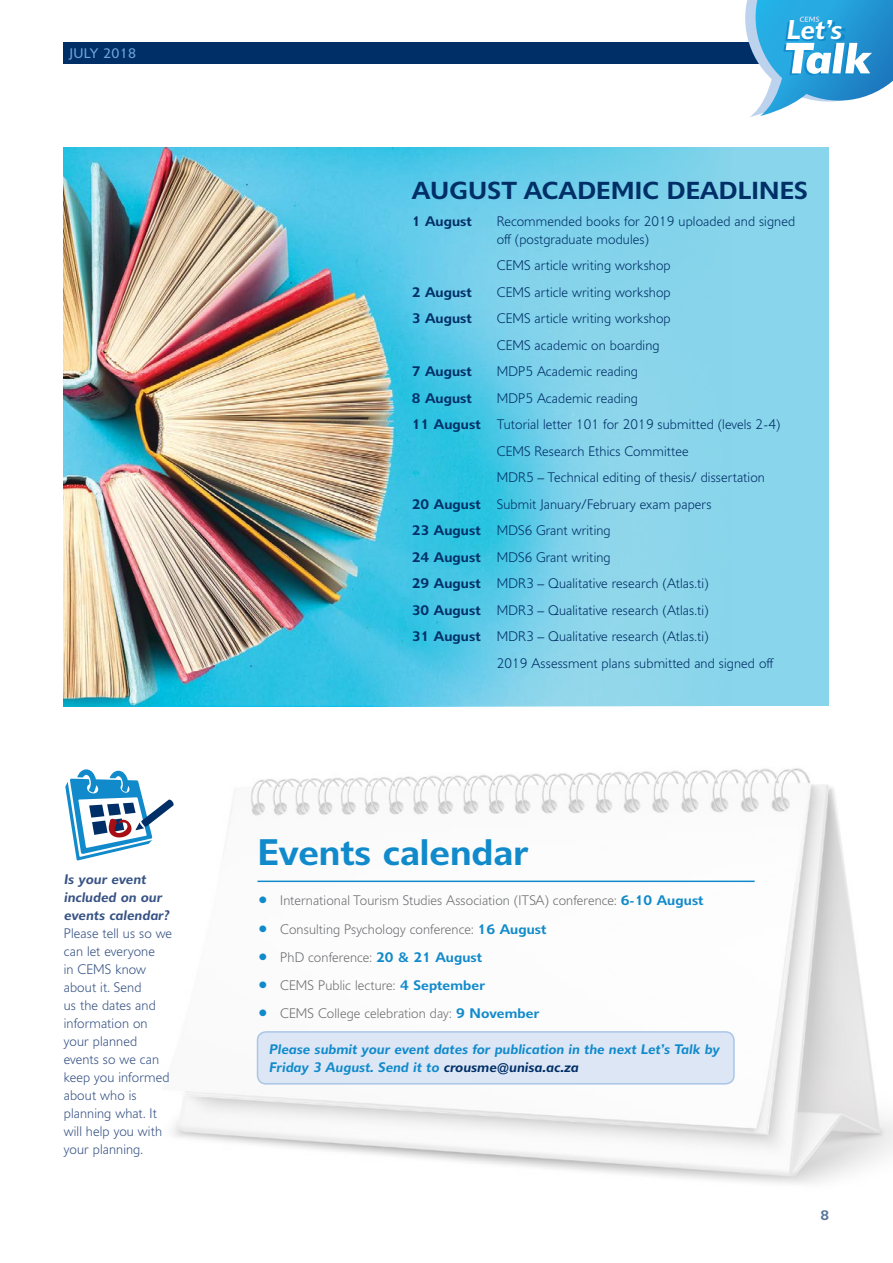
<style>
.page{position:relative;width:893px;height:1263px;background:#fff}
.page>*{position:absolute;margin:0;border:0;box-sizing:border-box;transform-origin:0 0}
.t1{font:600 36px "Delargo DT";color:#118acb}
.t2{font:italic 600 26.4px "Delargo DT";color:#fff}
.t3{font:600 24px "Delargo DT";letter-spacing:.01em;color:#002f67}
.t4{font:300 13.5px/18px "Delargo DT";letter-spacing:.01em;color:#002f67}
.t5{font:300 13.5px "Delargo DT";letter-spacing:.01em;color:#6d6e71}
.t6{font:300 13.5px/18px "Delargo DT";letter-spacing:.01em;color:#375385}
.t7{font:italic 600 13.5px/18px "Delargo DT";letter-spacing:.01em;color:#118acb}
.t8{font:italic 600 13.5px/18px "Delargo DT";letter-spacing:.01em;color:#375385}
.t9{font:600 13.5px "Delargo DT";letter-spacing:.01em;color:#002f67}
.t10{font:13.5px "Delargo DT";letter-spacing:.025em;color:#6da4d8}
.s1{font-weight:600}
.s2{color:#118acb}
.s3{font-weight:600;color:#118acb}
.s4{color:#002f67}
</style>
<div class="page">
<div style="left:64px;top:43px;width:765px;height:21px;background:#002f67"></div>
<svg style="left:738px;top:0;width:155px;height:117px"></svg>
<img style="left:77px;top:768px;width:816px;height:416px">
<svg style="left:65px;top:769px;width:110px;height:91px"></svg>
<div style="left:257px;top:1032px;width:477px;height:52px;background:#dce6f5;border-radius:9px"></div>
<div style="left:257px;top:1031px;width:478px;height:53px;border:1px solid #a9c5e8;border-radius:9px"></div>
<hr style="left:257px;top:880px;width:498px;height:2px;background:#118acb">
<div style="left:64px;top:147px;width:765px;height:559px;background:#89d5eb"></div>
<img style="left:64px;top:147px;width:645px;height:559px">
<p class="t10" style="left:69px;top:45px;width:68px">JULY 2018</p>
<p class="t8" style="left:64px;top:870px;width:107px">Is your event included on our events calendar?</p>
<p class="t6" style="left:64px;top:924px;width:110px">Please tell us so we can let everyone<br>in CEMS know about it. Send<br>us the dates and information on your planned events so we can keep you informed about who is planning what. It will help you with your planning.</p>
<h2 class="t2" style="left:786px;top:14px;width:57px">Let’s</h2>
<h3 class="t3" style="left:412px;top:176px;width:398px">AUGUST ACADEMIC DEADLINES</h3>
<p class="t9" style="left:412px;top:213px;width:62px">1 August</p>
<p class="t4" style="left:497px;top:212px;width:300px">Recommended books for 2019 uploaded and signed off (postgraduate modules)</p>
<p class="t4" style="left:497px;top:256px;width:175px">CEMS article writing workshop</p>
<p class="t9" style="left:412px;top:284px;width:62px">2 August</p>
<p class="t4" style="left:497px;top:283px;width:175px">CEMS article writing workshop</p>
<p class="t9" style="left:412px;top:310px;width:62px">3 August</p>
<p class="t4" style="left:497px;top:305px;width:175px;line-height:26.5px">CEMS article writing workshop<br>CEMS academic on boarding</p>
<p class="t9" style="left:412px;top:363px;width:62px">7 August</p>
<p class="t4" style="left:497px;top:362px;width:143px">MDP5 Academic reading</p>
<p class="t9" style="left:412px;top:390px;width:62px">8 August</p>
<p class="t4" style="left:497px;top:389px;width:143px">MDP5 Academic reading</p>
<p class="t4" style="left:412px;top:415px;width:370px"><span class="s1">11 August</span> Tutorial letter 101 for 2019 submitted (levels 2-4)</p>
<p class="t4" style="left:497px;top:442px;width:193px">CEMS Research Ethics Committee</p>
<p class="t4" style="left:497px;top:468px;width:270px">MDR5 – Technical editing of thesis/ dissertation</p>
<p class="t4" style="left:412px;top:495px;width:301px"><span class="s1">20 August</span> Submit January/February exam papers</p>
<p class="t4" style="left:412px;top:521px;width:200px"><span class="s1">23 August</span> MDS6 Grant writing</p>
<p class="t4" style="left:412px;top:548px;width:200px"><span class="s1">24 August</span> MDS6 Grant writing</p>
<p class="t4" style="left:412px;top:574px;width:298px"><span class="s1">29 August</span> MDR3 – Qualitative research (Atlas.ti)</p>
<p class="t4" style="left:412px;top:601px;width:298px"><span class="s1">30 August</span> MDR3 – Qualitative research (Atlas.ti)</p>
<p class="t4" style="left:412px;top:627px;width:298px"><span class="s1">31 August</span> MDR3 – Qualitative research (Atlas.ti)</p>
<p class="t4" style="left:497px;top:654px;width:279px">2019 Assessment plans submitted and signed off</p>
<h1 class="t1" style="left:257px;top:830px;width:272px">Events calendar</h1>
<p class="t5" style="left:259px;top:892px;width:446px"><span class="s2">•</span> International Tourism Studies Association (ITSA) conference: <span class="s3">6-10 August</span></p>
<p class="t5" style="left:259px;top:920px;width:289px"><span class="s2">•</span> Consulting Psychology conference: <span class="s3">16 August</span></p>
<p class="t5" style="left:259px;top:949px;width:225px"><span class="s2">•</span> PhD conference: <span class="s3">20 &amp; 21 August</span></p>
<p class="t5" style="left:259px;top:977px;width:228px"><span class="s2">•</span> CEMS Public lecture: <span class="s3">4 September</span></p>
<p class="t5" style="left:259px;top:1005px;width:282px"><span class="s2">•</span> CEMS College celebration day: <span class="s3">9 November</span></p>
<p class="t7" style="left:269px;top:1040px;width:452px">Please submit your event dates for publication in the next Let’s Talk by<br>Friday 3 August. Send it to <span class="s4">crousme@unisa.ac.za</span></p>
<p class="t9" style="left:820px;top:1207px;width:10px">8</p>
</div>
